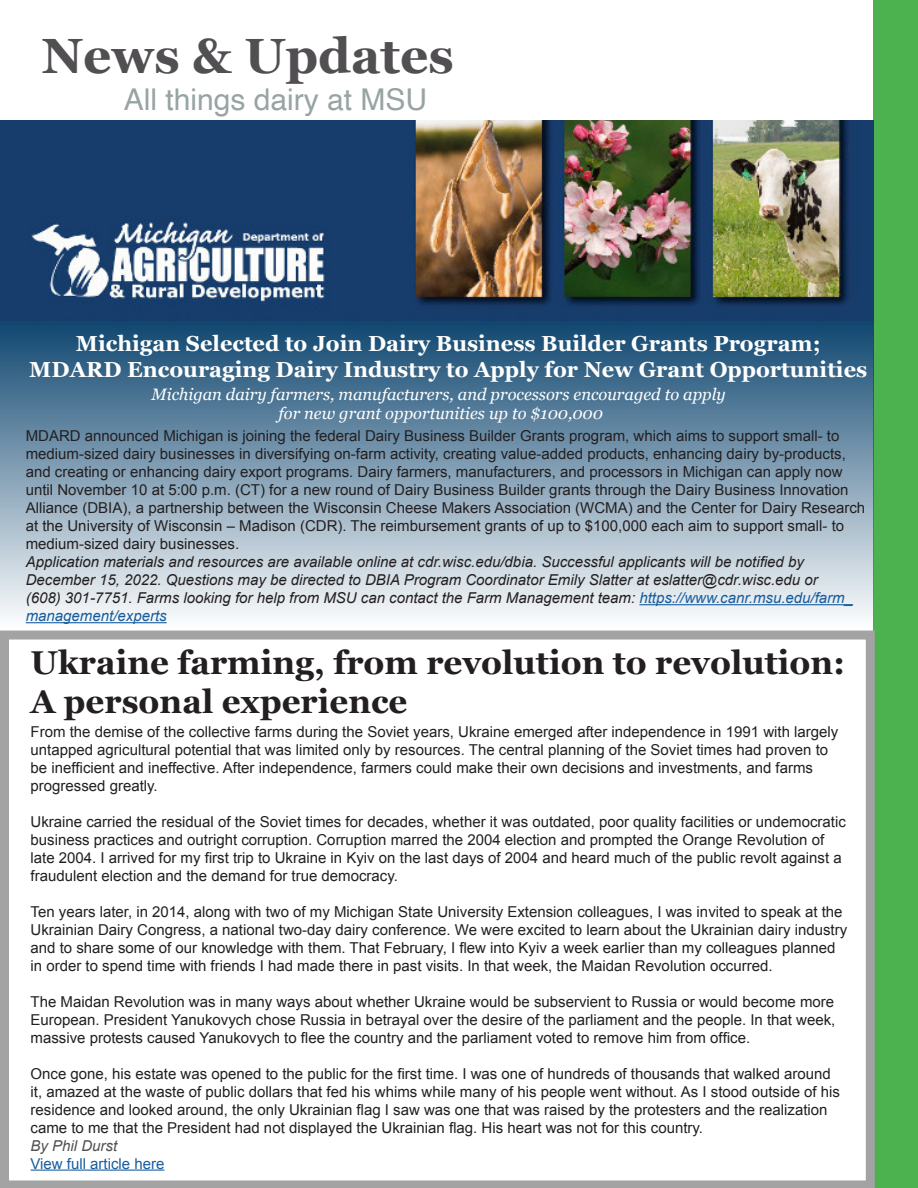
<style>
.page{position:relative;width:918px;height:1188px;background:#fff}
.page>*{position:absolute;margin:0;border:0;box-sizing:border-box;transform-origin:0 0}
.t1{font:700 49.5px "Georgia";color:#524f53}
.t2{font:700 33px/39.6px "Georgia";color:#231f20}
.t3{font:30px "Helvetica";color:#98a3a3}
.t4{font:700 21.75px "Georgia";color:#fff}
.t5{font:italic 16.5px "Georgia";color:#fff}
.t6{font:15px/18px "Arial";color:#231f20}
.t7{font:italic 15px/18px "Arial";color:#231f20}
.t8{font:15px "Arial";color:#175d9e}
.t9{font:italic 15px "Arial";color:#524f53}
.s1{color:#175d9e}
</style>
<div class="page">
<div style="left:873px;top:0;width:45px;height:1188px;background:#4cb14f"></div>
<img style="left:0;top:120px;width:873px;height:201px">
<div style="left:0;top:321px;width:873px;height:307px;background:linear-gradient(to bottom,#104770,#fcfcfd)"></div>
<hr style="left:639px;top:604px;width:214px;height:1px;background:#175d9e">
<hr style="left:26px;top:622px;width:141px;height:1px;background:#175d9e">
<svg style="left:0;top:631px;width:875px;height:557px"></svg>
<p class="t1" style="left:42px;top:19px;width:414px">News &amp; Updates</p>
<p class="t3" style="left:124px;top:76px;width:305px">All things dairy at MSU</p>
<p class="t4" style="left:76px;top:327px;width:746px">Michigan Selected to Join Dairy Business Builder Grants Program;</p>
<p class="t4" style="left:29px;top:353px;width:839px">MDARD Encouraging Dairy Industry to Apply for New Grant Opportunities</p>
<p class="t5" style="left:151px;top:382px;width:576px">Michigan dairy farmers, manufacturers, and processors encouraged to apply</p>
<p class="t5" style="left:278px;top:402px;width:326px">for new grant opportunities up to $100,000</p>
<p class="t6" style="left:26px;top:427px;width:841px">MDARD announced Michigan is joining the federal Dairy Business Builder Grants program, which aims to support small- to medium-sized dairy businesses in diversifying on-farm activity, creating value-added products, enhancing dairy by-products, and creating or enhancing dairy export programs. Dairy farmers, manufacturers, and processors in Michigan can apply now until November 10 at 5:00 p.m. (CT) for a new round of Dairy Business Builder grants through the Dairy Business Innovation Alliance (DBIA), a partnership between the Wisconsin Cheese Makers Association (WCMA) and the Center for Dairy Research at the University of Wisconsin – Madison (CDR). The reimbursement grants of up to $100,000 each aim to support small- to medium-sized dairy businesses.</p>
<p class="t7" style="left:26px;top:553px;width:829px">Application materials and resources are available online at cdr.wisc.edu/dbia. Successful applicants will be notified by December 15, 2022. Questions may be directed to DBIA Program Coordinator Emily Slatter at eslatter@cdr.wisc.edu or (608) 301-7751. Farms looking for help from MSU can contact the Farm Management team: <span class="s1">https://www.canr.msu.edu/farm_ management/experts</span></p>
<p class="t2" style="left:31px;top:641px;width:816px">Ukraine farming, from revolution to revolution:<br>A personal experience</p>
<p class="t6" style="left:31px;top:723px;width:809px">From the demise of the collective farms during the Soviet years, Ukraine emerged after independence in 1991 with largely untapped agricultural potential that was limited only by resources. The central planning of the Soviet times had proven to be inefficient and ineffective. After independence, farmers could make their own decisions and investments, and farms progressed greatly.</p>
<p class="t6" style="left:31px;top:813px;width:817px">Ukraine carried the residual of the Soviet times for decades, whether it was outdated, poor quality facilities or undemocratic business practices and outright corruption. Corruption marred the 2004 election and prompted the Orange Revolution of late 2004. I arrived for my first trip to Ukraine in Kyiv on the last days of 2004 and heard much of the public revolt against a fraudulent election and the demand for true democracy.</p>
<p class="t6" style="left:31px;top:903px;width:818px">Ten years later, in 2014, along with two of my Michigan State University Extension colleagues, I was invited to speak at the Ukrainian Dairy Congress, a national two-day dairy conference. We were excited to learn about the Ukrainian dairy industry and to share some of our knowledge with them. That February, I flew into Kyiv a week earlier than my colleagues planned in order to spend time with friends I had made there in past visits. In that week, the Maidan Revolution occurred.</p>
<p class="t6" style="left:31px;top:993px;width:806px;text-align:justify">The Maidan Revolution was in many ways about whether Ukraine would be subservient to Russia or would become more European. President Yanukovych chose Russia in betrayal over the desire of the parliament and the people. In that week, massive protests caused Yanukovych to flee the country and the parliament voted to remove him from office.</p>
<p class="t6" style="left:31px;top:1065px;width:811px">Once gone, his estate was opened to the public for the first time. I was one of hundreds of thousands that walked around it, amazed at the waste of public dollars that fed his whims while many of his people went without. As I stood outside of his residence and looked around, the only Ukrainian flag I saw was one that was raised by the protesters and the realization came to me that the President had not displayed the Ukrainian flag. His heart was not for this country.</p>
<p class="t9" style="left:31px;top:1136px;width:88px">By Phil Durst</p>
<p class="t8" style="left:31px;top:1153px;width:135px">View full article here</p>
</div>
